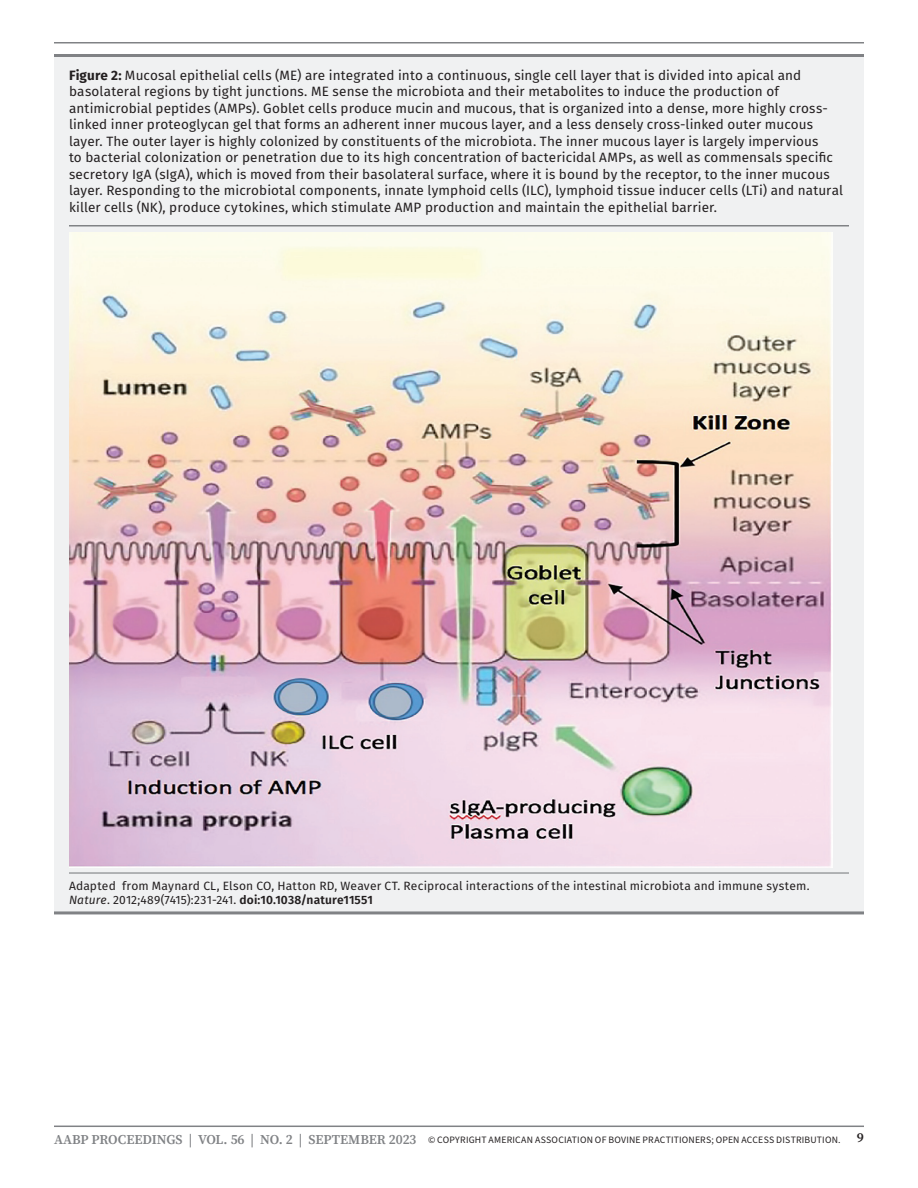
<style>
.page{position:relative;width:918px;height:1188px;background:#fff}
.page>*{position:absolute;margin:0;border:0;box-sizing:border-box;transform-origin:0 0}
.FT1_Figure_Table_CaptionAbove{font:13.5px/16.5px "Fira Sans";letter-spacing:.005em;color:#231f20}
.FT3_Figure_Table_Notes_Fullwidth{font:12px/13.5px "Fira Sans";letter-spacing:.015em;color:#231f20}
.t1{font:9.75px "Source Sans 3";letter-spacing:.02em;color:#231f20}
.s1{font-weight:700}
.s2{font-style:italic}
.s3{font-weight:600}
.s4{font-family:"Source Serif Pro";font-weight:600;font-size:13.5px;color:#808285}
.s5{font-family:"Source Serif Pro";font-weight:600;font-size:13.5px}
</style>
<div class="page">
<hr style="left:54px;top:42px;width:810px;height:2px;background:#808285">
<hr style="left:54px;top:1126px;width:810px;height:1px;background:#808285">
<div style="left:54px;top:54px;width:810px;height:859px;background:#f0f1f2"></div>
<hr style="left:54px;top:54px;width:810px;height:3px;background:#808285">
<hr style="left:69px;top:225px;width:780px;height:1px;background:#808285">
<hr style="left:69px;top:872px;width:780px;height:2px;background:#808285">
<hr style="left:54px;top:911px;width:810px;height:3px;background:#808285">
<img style="left:69px;top:232px;width:763px;height:636px">
<p class="FT1_Figure_Table_CaptionAbove" style="left:69px;top:66px;width:776px"><span class="s1">Figure 2:</span> Mucosal epithelial cells (ME) are integrated into a continuous, single cell layer that is divided into apical and basolateral regions by tight junctions. ME sense the microbiota and their metabolites to induce the production of antimicrobial peptides (AMPs). Goblet cells produce mucin and mucous, that is organized into a dense, more highly cross&shy;linked inner proteoglycan gel that forms an adherent inner mucous layer, and a less densely cross-linked outer mucous layer. The outer layer is highly colonized by constituents of the microbiota. The inner mucous layer is largely impervious<br>to bacterial colonization or penetration due to its high concentration of bactericidal AMPs, as well as commensals specific secretory IgA (sIgA), which is moved from their basolateral surface, where it is bound by the receptor, to the inner mucous layer. Responding to the microbiotal components, innate lymphoid cells (ILC), lymphoid tissue inducer cells (LTi) and natural killer cells (NK), produce cytokines, which stimulate AMP production and maintain the epithelial barrier.</p>
<p class="FT3_Figure_Table_Notes_Fullwidth" style="left:69px;top:879px;width:742px">Adapted from Maynard CL, Elson CO, Hatton RD, Weaver CT. Reciprocal interactions of the intestinal microbiota and immune system.<br><span class="s2">Nature</span>. 2012;489(7415):231-241. <span class="s3">doi:10.1038/nature11551</span></p>
<p class="t1" style="left:54px;top:1133px;width:812px"><span class="s4">AABP PROCEEDINGS | VOL. 56 | NO. 2 | SEPTEMBER 2023</span> © COPYRIGHT AMERICAN ASSOCIATION OF BOVINE PRACTITIONERS; OPEN ACCESS DISTRIBUTION. <span class="s5">9</span></p>
</div>
